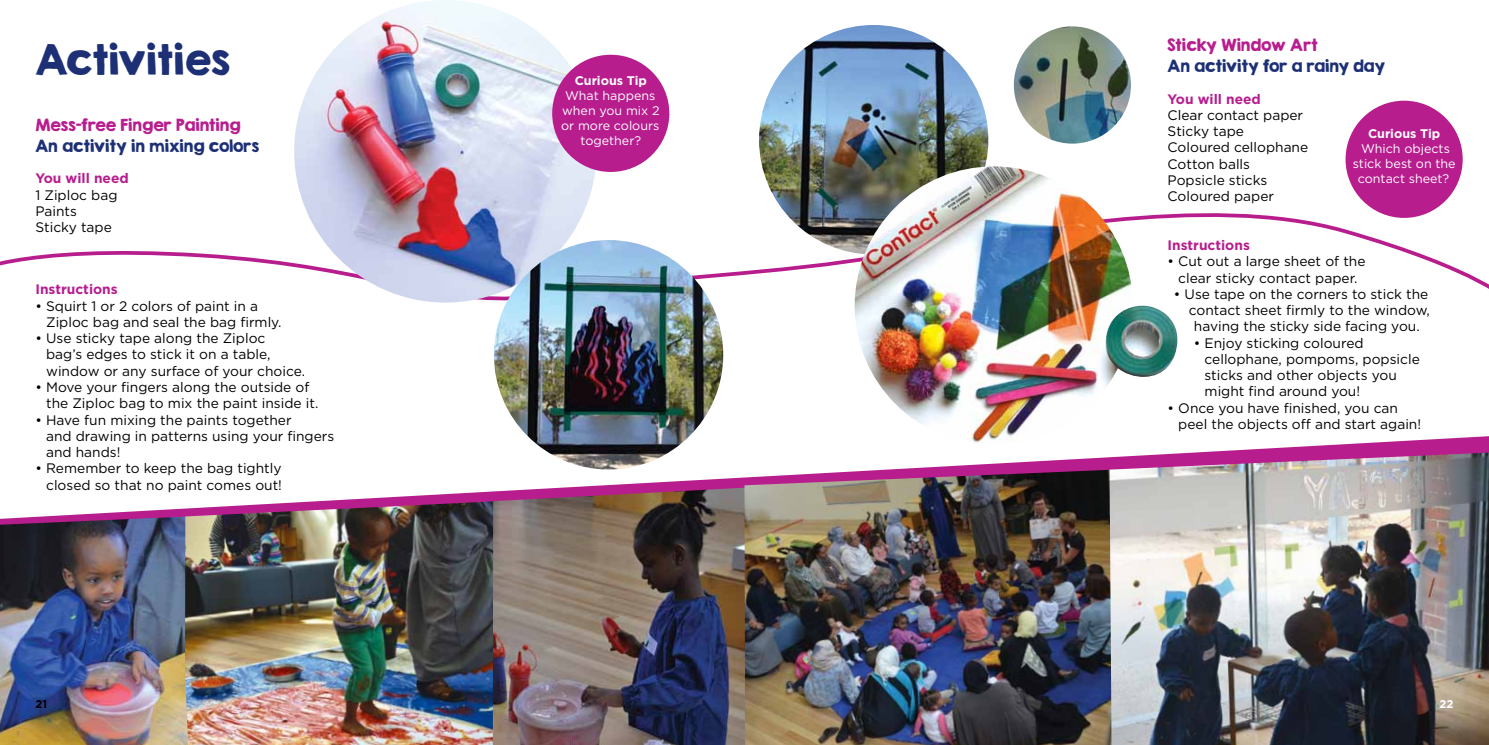
<style>
.page{position:relative;width:1489px;height:745px;background:#fff}
.page>*{position:absolute;margin:0;border:0;box-sizing:border-box;transform-origin:0 0}
.t1{font:37.5px "KG Second Chances Solid";color:#1d3075}
.t2{font:15px "KG Second Chances Solid";color:#1d3075}
.t3{font:15px "KG Second Chances Solid";color:#b81d8e}
.t4{font:13.75px/16.2px "Gotham";color:#000}
.t5{font:700 13.75px "Gotham";color:#b81d8e}
.t6{font:12.5px/15px "Gotham";color:#fff;text-align:center}
.t7{font:700 12.5px "Gotham";color:#fff}
.t8{font:700 11.25px "Gotham";color:#000}
.t9{font:700 11.25px "Gotham";color:#fff}
</style>
<div class="page">
<svg style="left:52px;top:436px;width:1436px;height:80px"></svg>
<img style="left:0;top:516px;width:185px;height:228px">
<img style="left:490px;top:487px;width:254px;height:257px">
<img style="left:744px;top:469px;width:365px;height:275px">
<img style="left:1109px;top:452px;width:379px;height:292px">
<img style="left:185px;top:501px;width:308px;height:243px">
<svg style="left:0;top:192px;width:1488px;height:119px"></svg>
<img style="left:294px;top:0;width:302px;height:302px;border-radius:151px">
<div style="left:552px;top:55px;width:117px;height:117px;background:#b81d8e;border-radius:50%"></div>
<img style="left:494px;top:240px;width:229px;height:229px;border-radius:115px">
<img style="left:759px;top:25px;width:229px;height:229px;border-radius:115px">
<img style="left:1013px;top:26px;width:117px;height:117px;border-radius:59px">
<img style="left:854px;top:166px;width:278px;height:278px;border-radius:139px">
<img style="left:1104px;top:305px;width:73px;height:72px">
<div style="left:1345px;top:101px;width:117px;height:117px;background:#b81d8e;border-radius:50%"></div>
<h1 class="t1" style="left:35px;top:35px;width:196px">Activities</h1>
<p class="t3" style="left:35px;top:115px;width:207px">Mess-free Finger Painting</p>
<p class="t2" style="left:35px;top:136px;width:225px">An activity in mixing colors</p>
<p class="t5" style="left:35px;top:169px;width:95px">You will need</p>
<p class="t4" style="left:35px;top:186px;width:84px">1 Ziploc bag<br>Paints<br>Sticky tape</p>
<p class="t5" style="left:35px;top:280px;width:84px">Instructions</p>
<p class="t4" style="left:46px;top:297px;width:237px;text-indent:-11px">• Squirt 1 or 2 colors of paint in a<br>Ziploc bag and seal the bag firmly.</p>
<p class="t4" style="left:46px;top:330px;width:260px;text-indent:-11px">• Use sticky tape along the Ziploc<br>bag’s edges to stick it on a table, window or any surface of your choice.</p>
<p class="t4" style="left:46px;top:378px;width:274px;text-indent:-11px">• Move your fingers along the outside of the Ziploc bag to mix the paint inside it.</p>
<p class="t4" style="left:46px;top:411px;width:290px;text-indent:-11px">• Have fun mixing the paints together<br>and drawing in patterns using your fingers and hands!</p>
<p class="t4" style="left:35px;top:460px;width:248px;text-align:right">• Remember to keep the bag tightly closed so that no paint comes out!</p>
<p class="t7" style="left:574px;top:72px;width:74px">Curious Tip</p>
<p class="t6" style="left:561px;top:88px;width:100px">What happens when you mix 2 or more colours together?</p>
<p class="t3" style="left:1167px;top:35px;width:152px">Sticky Window Art</p>
<p class="t2" style="left:1167px;top:57px;width:219px">An activity for a rainy day</p>
<p class="t5" style="left:1167px;top:89px;width:95px">You will need</p>
<p class="t4" style="left:1167px;top:106px;width:142px">Clear contact paper<br>Sticky tape<br>Coloured cellophane<br>Cotton balls<br>Popsicle sticks<br>Coloured paper</p>
<p class="t5" style="left:1167px;top:236px;width:84px">Instructions</p>
<p class="t4" style="left:1167px;top:253px;width:199px;text-align:center">• Cut out a large sheet of the clear sticky contact paper.</p>
<p class="t4" style="left:1173px;top:285px;width:256px">• Use tape on the corners to stick the</p>
<p class="t4" style="left:1188px;top:301px;width:242px">contact sheet firmly to the window,</p>
<p class="t4" style="left:1193px;top:318px;width:227px">having the sticky side facing you.</p>
<p class="t4" style="left:1204px;top:334px;width:217px;text-indent:-11px">• Enjoy sticking coloured cellophane, pompoms, popsicle sticks and other objects you might find around you!</p>
<p class="t4" style="left:1178px;top:399px;width:244px;text-indent:-11px">• Once you have finished, you can peel the objects off and start again!</p>
<p class="t7" style="left:1367px;top:125px;width:74px">Curious Tip</p>
<p class="t6" style="left:1352px;top:140px;width:104px">Which objects stick best on the contact sheet?</p>
<p class="t8" style="left:35px;top:696px;width:13px">21</p>
<p class="t9" style="left:1439px;top:696px;width:16px">22</p>
</div>
